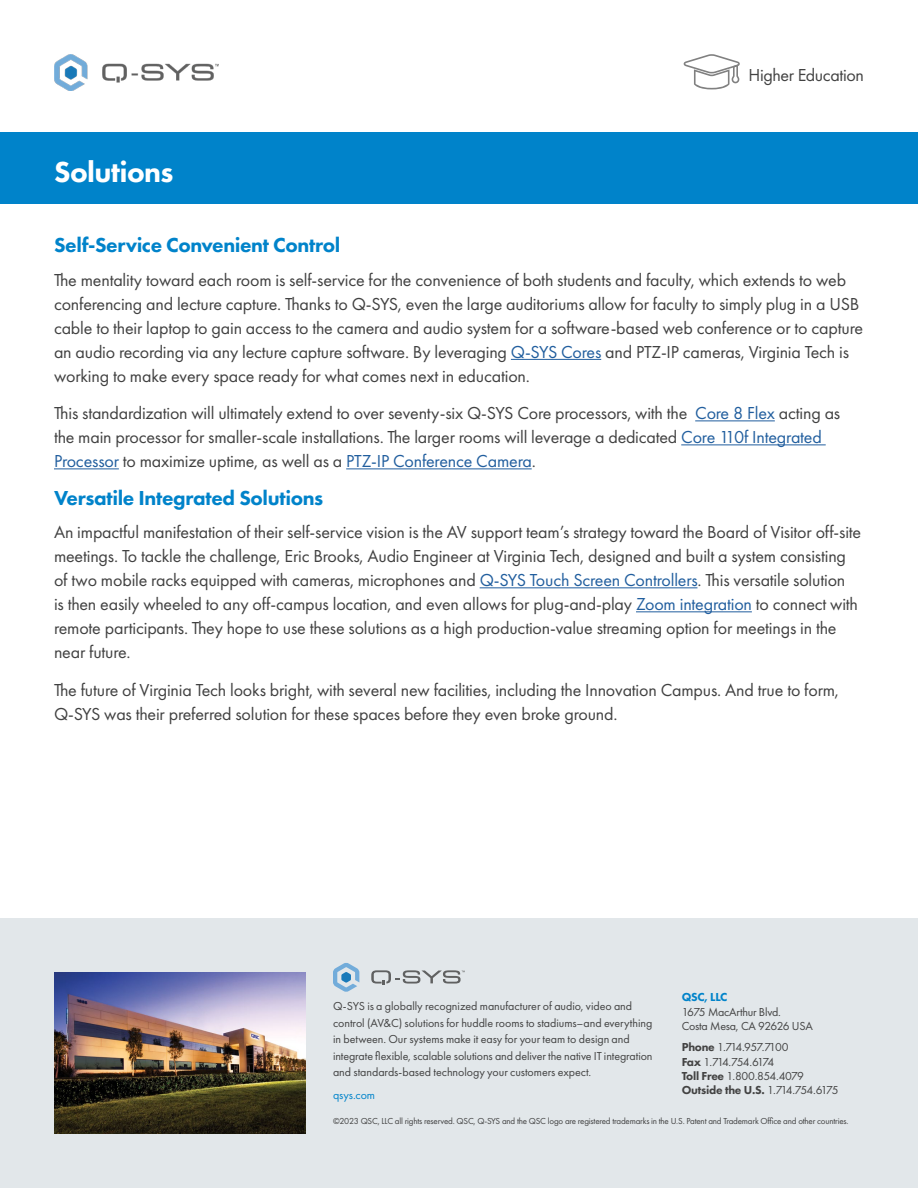
<style>
.page{position:relative;width:918px;height:1188px;background:#fff}
.page>*{position:absolute;margin:0;border:0;box-sizing:border-box;transform-origin:0 0}
.t1{font:800 30px "Futura PT";letter-spacing:-.02em;color:#fff}
.t2{font:800 21px "Futura PT";letter-spacing:-.02em;color:#0083ca}
.t3{font:18px/24px "Futura PT";letter-spacing:-.01em;color:#414141}
.t4{font:18px "Futura PT";letter-spacing:-.02em;color:#424242}
.t5{font:12px/16.5px "Futura PT";letter-spacing:-.005em;color:#424242}
.t6{font:12px/14.4px "Futura PT";letter-spacing:-.07em;color:#434343}
.t7{font:12px/14.4px "Futura PT";letter-spacing:-.02em;color:#434343}
.t8{font:12px "Futura PT";letter-spacing:-.005em;color:#0083ca}
.t9{font:800 12px "Futura PT";letter-spacing:-.02em;color:#0083ca}
.t10{font:9px "Futura PT";letter-spacing:-.02em;color:#424242}
.s1{color:#215e9e}
.s2{font-weight:800}
</style>
<div class="page">
<div style="left:0;top:132px;width:918px;height:72px;background:#0083ca"></div>
<hr style="left:511px;top:359px;width:90px;height:1px;background:#215e9e">
<hr style="left:695px;top:420px;width:80px;height:1px;background:#215e9e">
<hr style="left:681px;top:444px;width:145px;height:1px;background:#215e9e">
<hr style="left:54px;top:468px;width:65px;height:1px;background:#215e9e">
<hr style="left:346px;top:468px;width:186px;height:1px;background:#215e9e">
<hr style="left:480px;top:587px;width:217px;height:1px;background:#215e9e">
<hr style="left:636px;top:611px;width:116px;height:1px;background:#215e9e">
<div style="left:0;top:918px;width:918px;height:270px;background:#e2e7ea"></div>
<img style="left:54px;top:973px;width:252px;height:161px">
<svg style="left:333px;top:963px;width:26px;height:29px"></svg>
<svg style="left:371px;top:970px;width:94px;height:15px"></svg>
<img style="left:54px;top:54px;width:164px;height:36px">
<svg style="left:684px;top:54px;width:56px;height:35px"></svg>
<h1 class="t1" style="left:54px;top:153px;width:121px">Solutions</h1>
<p class="t2" style="left:54px;top:232px;width:288px">Self-Service Convenient Control</p>
<p class="t4" style="left:748px;top:65px;width:117px">Higher Education</p>
<p class="t3" style="left:54px;top:268px;width:811px">The mentality toward each room is self-service for the convenience of both students and faculty, which extends to web conferencing and lecture capture. Thanks to Q-SYS, even the large auditoriums allow for faculty to simply plug in a USB cable to their laptop to gain access to the camera and audio system for a software-based web conference or to capture an audio recording via any lecture capture software. By leveraging <span class="s1">Q-SYS Cores</span> and PTZ-IP cameras, Virginia Tech is working to make every space ready for what comes next in education.</p>
<p class="t3" style="left:54px;top:401px;width:788px">This standardization will ultimately extend to over seventy-six Q-SYS Core processors, with the <span class="s1">Core 8 Flex</span> acting as the main processor for smaller-scale installations. The larger rooms will leverage a dedicated <span class="s1">Core 110f Integrated<br>Processor</span> to maximize uptime, as well as a <span class="s1">PTZ-IP Conference Camera</span>.</p>
<p class="t2" style="left:54px;top:484px;width:271px">Versatile Integrated Solutions</p>
<p class="t3" style="left:54px;top:520px;width:809px">An impactful manifestation of their self-service vision is the AV support team’s strategy toward the Board of Visitor off-site meetings. To tackle the challenge, Eric Brooks, Audio Engineer at Virginia Tech, designed and built a system consisting of two mobile racks equipped with cameras, microphones and <span class="s1">Q-SYS Touch Screen Controllers</span>. This versatile solution<br>is then easily wheeled to any off-campus location, and even allows for plug-and-play <span class="s1">Zoom integration</span> to connect with remote participants. They hope to use these solutions as a high production-value streaming option for meetings in the near future.</p>
<p class="t3" style="left:54px;top:677px;width:787px">The future of Virginia Tech looks bright, with several new facilities, including the Innovation Campus. And true to form,<br>Q-SYS was their preferred solution for these spaces before they even broke ground.</p>
<p class="t9" style="left:682px;top:990px;width:47px">QSC, LLC</p>
<p class="t7" style="left:682px;top:1004px;width:133px">1675 MacArthur Blvd.<br>Costa Mesa, CA 92626 USA</p>
<p class="t6" style="left:682px;top:1040px;width:158px"><span class="s2">Phone</span> 1.714.957.7100<br><span class="s2">Fax</span> 1.714.754.6174<br><span class="s2">Toll Free</span> 1.800.854.4079<br><span class="s2">Outside the U.S.</span> 1.714.754.6175</p>
<p class="t5" style="left:333px;top:998px;width:321px">Q-SYS is a globally recognized manufacturer of audio, video and control (AV&amp;C) solutions for huddle rooms to stadiums–and everything in between. Our systems make it easy for your team to design and integrate flexible, scalable solutions and deliver the native IT integration and standards-based technology your customers expect.</p>
<p class="t8" style="left:333px;top:1088px;width:44px">qsys.com</p>
<p class="t10" style="left:333px;top:1116px;width:517px">©2023 QSC, LLC all rights reserved. QSC, Q-SYS and the QSC logo are registered trademarks in the U.S. Patent and Trademark Office and other countries.</p>
</div>
